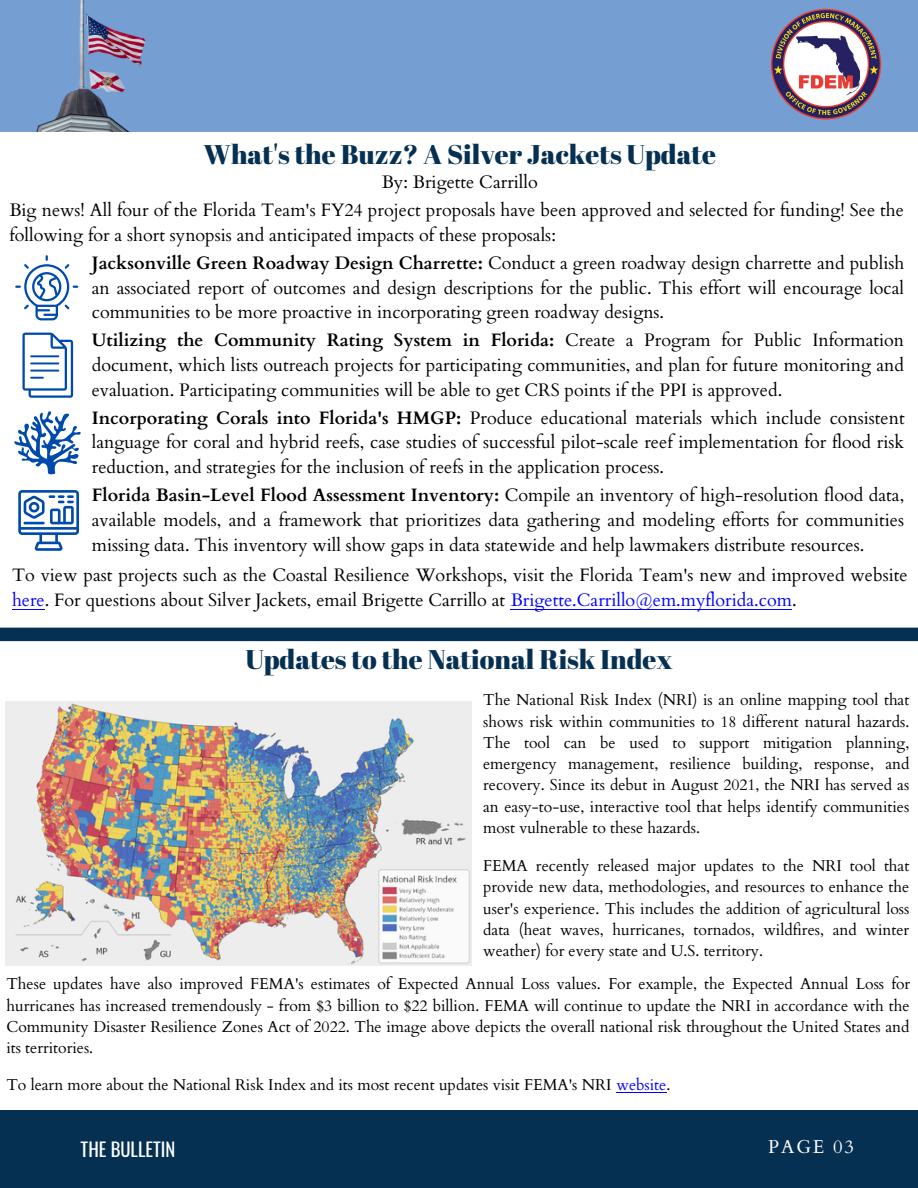
<style>
.page{position:relative;width:918px;height:1188px;background:#fff}
.page>*{position:absolute;margin:0;border:0;box-sizing:border-box;transform-origin:0 0}
.t1{font:27px "Abril Fatface";color:#063052}
.t2{font:18.75px "Cardo";letter-spacing:.1em;color:#fff}
.t3{font:18.6px "Oswald";color:#fff}
.t4{font:18px/24.8px "Cardo";color:#000;text-align:justify}
.t5{font:15.75px/21.3px "Cardo";color:#000;text-align:justify}
.s1{font-weight:700}
.s2{color:#00f}
</style>
<div class="page">
<div style="left:0;top:1110px;width:918px;height:78px;background:#063052"></div>
<div style="left:0;top:628px;width:918px;height:13px;background:#063052"></div>
<div style="left:0;top:0;width:918px;height:132px;background:#759fd2"></div>
<img style="left:36px;top:0;width:110px;height:131px">
<img style="left:770px;top:8px;width:112px;height:111px">
<img style="left:6px;top:701px;width:465px;height:264px">
<svg style="left:14px;top:411px;width:67px;height:63px"></svg>
<svg style="left:18px;top:490px;width:61px;height:61px"></svg>
<svg style="left:22px;top:333px;width:51px;height:65px"></svg>
<svg style="left:15px;top:255px;width:63px;height:65px"></svg>
<hr style="left:12px;top:609px;width:33px;height:1px;background:#00f">
<hr style="left:511px;top:609px;width:281px;height:1px;background:#00f">
<hr style="left:616px;top:1093px;width:50px;height:1px;background:#00f">
<p class="t1" style="left:204px;top:136px;width:514px">What's the Buzz? A Silver Jackets Update</p>
<p class="t4" style="left:9px;top:198px;width:896px">Big news! All four of the Florida Team's FY24 project proposals have been approved and selected for funding! See the following for a short synopsis and anticipated impacts of these proposals:</p>
<p class="t4" style="left:92px;top:251px;width:814px"><span class="s1">Jacksonville Green Roadway Design Charrette:</span> Conduct a green roadway design charrette and publish an associated report of outcomes and design descriptions for the public. This effort will encourage local communities to be more proactive in incorporating green roadway designs.</p>
<p class="t4" style="left:92px;top:328px;width:814px"><span class="s1">Utilizing the Community Rating System in Florida:</span> Create a Program for Public Information document, which lists outreach projects for participating communities, and plan for future monitoring and evaluation. Participating communities will be able to get CRS points if the PPI is approved.</p>
<p class="t4" style="left:92px;top:406px;width:814px"><span class="s1">Incorporating Corals into Florida's HMGP:</span> Produce educational materials which include consistent language for coral and hybrid reefs, case studies of successful pilot-scale reef implementation for flood risk reduction, and strategies for the inclusion of reefs in the application process.</p>
<p class="t4" style="left:92px;top:483px;width:814px"><span class="s1">Florida Basin-Level Flood Assessment Inventory:</span> Compile an inventory of high-resolution flood data, available models, and a framework that prioritizes data gathering and modeling efforts for communities missing data. This inventory will show gaps in data statewide and help lawmakers distribute resources.</p>
<p class="t4" style="left:12px;top:563px;width:897px">To view past projects such as the Coastal Resilience Workshops, visit the Florida Team's new and improved website <span class="s2">here</span>. For questions about Silver Jackets, email Brigette Carrillo at <span class="s2">Brigette.Carrillo@em.myflorida.com</span>.</p>
<p class="t1" style="left:245px;top:640px;width:429px">Updates to the National Risk Index</p>
<p class="t4" style="left:382px;top:170px;width:158px">By: Brigette Carrillo</p>
<p class="t5" style="left:483px;top:690px;width:428px">The National Risk Index (NRI) is an online mapping tool that shows risk within communities to 18 different natural hazards.<br>The tool can be used to support mitigation planning, emergency management, resilience building, response, and recovery. Since its debut in August 2021, the NRI has served as an easy-to-use, interactive tool that helps identify communities most vulnerable to these hazards.</p>
<p class="t5" style="left:483px;top:856px;width:428px">FEMA recently released major updates to the NRI tool that provide new data, methodologies, and resources to enhance the user's experience. This includes the addition of agricultural loss data (heat waves, hurricanes, tornados, wildfires, and winter weather) for every state and U.S. territory.</p>
<p class="t5" style="left:6px;top:974px;width:905px">These updates have also improved FEMA's estimates of Expected Annual Loss values. For example, the Expected Annual Loss for hurricanes has increased tremendously - from $3 billion to $22 billion. FEMA will continue to update the NRI in accordance with the Community Disaster Resilience Zones Act of 2022. The image above depicts the overall national risk throughout the United States and its territories.</p>
<p class="t5" style="left:6px;top:1075px;width:665px">To learn more about the National Risk Index and its most recent updates visit FEMA's NRI <span class="s2">website</span>.</p>
<p class="t3" style="left:81px;top:1135px;width:96px">THE BULLETIN</p>
<p class="t2" style="left:768px;top:1134px;width:87px">PAGE 03</p>
</div>
